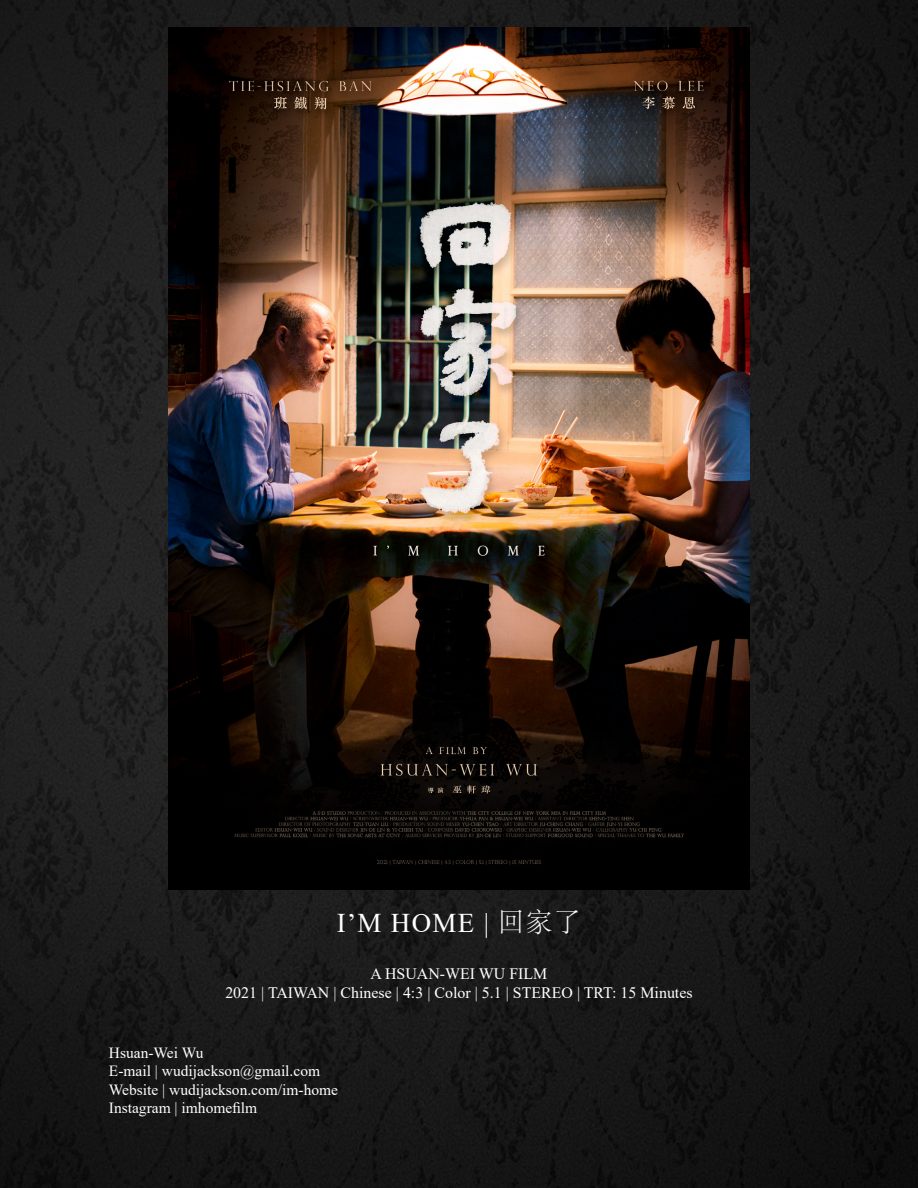
<style>
.page{position:relative;width:918px;height:1188px;background:#fff}
.page>*{position:absolute;margin:0;border:0;box-sizing:border-box;transform-origin:0 0}
.t1{font:27px "Times New Roman";color:#fff}
.t2{font:15.9px "Times New Roman";color:#fff}
.t3{font:15.45px "Times New Roman";color:#fff}
.s1{font-family:"Adobe Song Std";font-weight:300}
</style>
<div class="page">
<img style="left:0;top:0;width:918px;height:1188px">
<img style="left:168px;top:27px;width:582px;height:862px">
<p class="t1" style="left:337px;top:904px;width:246px">I’M HOME | <span class="s1">回家了</span></p>
<p class="t2" style="left:371px;top:962px;width:178px">A HSUAN-WEI WU FILM</p>
<p class="t2" style="left:225px;top:981px;width:469px">2021 | TAIWAN | Chinese | 4:3 | Color | 5.1 | STEREO | TRT: 15 Minutes</p>
<p class="t3" style="left:109px;top:1041px;width:96px">Hsuan-Wei Wu</p>
<p class="t3" style="left:109px;top:1060px;width:213px">E-mail | wudijackson@gmail.com</p>
<p class="t3" style="left:109px;top:1079px;width:231px">Website | wudijackson.com/im-home</p>
<p class="t3" style="left:109px;top:1097px;width:150px">Instagram | imhomefilm</p>
</div>
